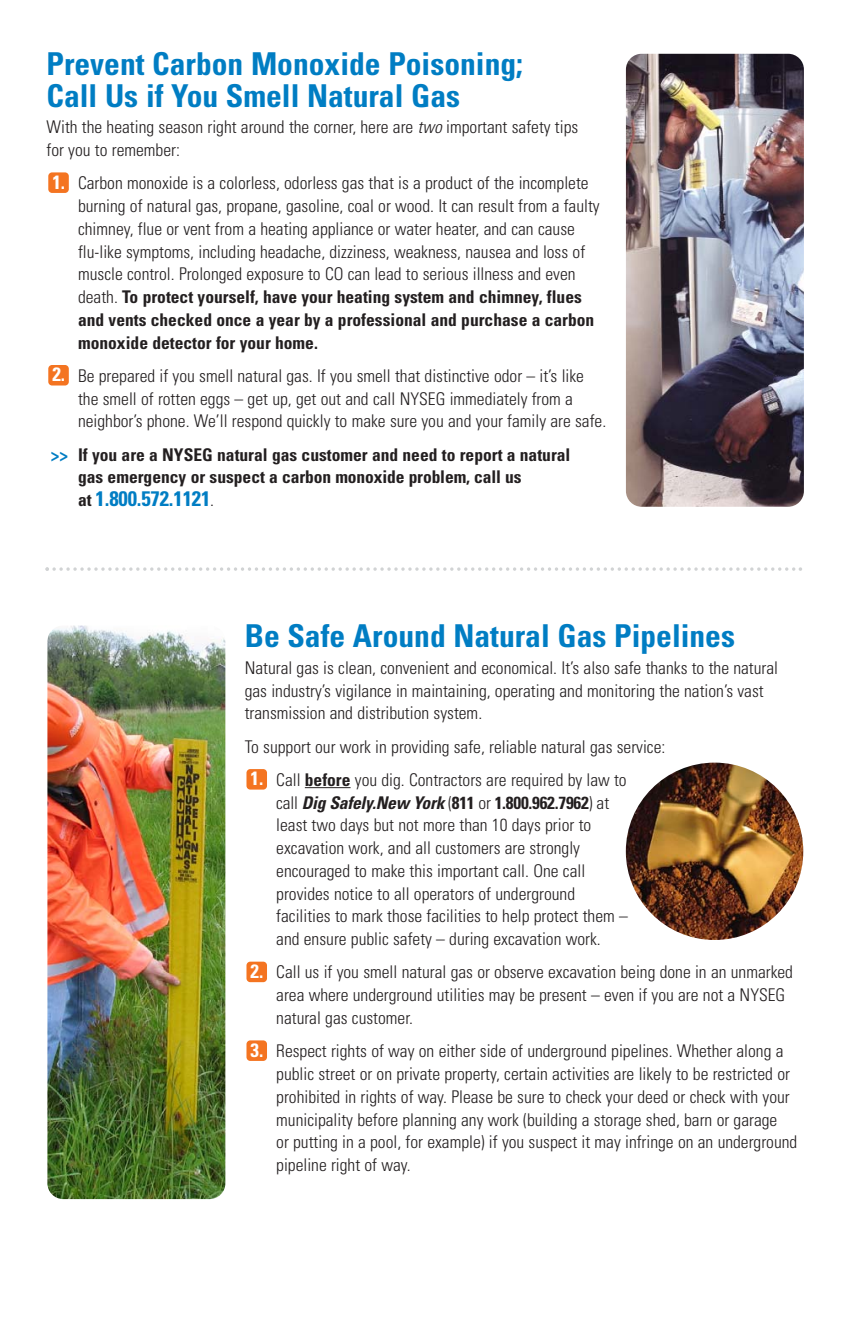
<style>
.page{position:relative;width:849px;height:1337px;background:#fff}
.page>*{position:absolute;margin:0;border:0;box-sizing:border-box;transform-origin:0 0}
.t1{font:700 condensed 31.5px/31.5px "Univers";color:#007dc3}
.t2{font:700 condensed 21px "Univers";letter-spacing:-.005em;color:#007dc3}
.t3{font:700 condensed 19.25px "Univers";color:#fff}
.t4{font:300 condensed 17.5px/22.8px "Univers";color:#231f20}
.t5{font:700 condensed 17.5px/22.8px "Univers";color:#231f20}
.s1{font-style:italic}
.s2{font-weight:700}
.s3{color:#007dc3}
.s4{font-size:17.5px;color:#231f20}
.s5{font-weight:300;font-size:17.5px;color:#231f20}
.s6{font-weight:700;font-style:italic}
</style>
<div class="page">
<img style="left:45px;top:53px;width:759px;height:1147px">
<h1 class="t1" style="left:46px;top:51px;width:478px">Prevent Carbon Monoxide Poisoning;<br>Call Us if You Smell Natural Gas</h1>
<p class="t4" style="left:46px;top:117px;width:533px">With the heating season right around the corner, here are <span class="s1">two</span>important safety tips for you to remember:</p>
<p class="t4" style="left:78px;top:173px;width:523px">Carbon monoxide is a colorless, odorless gas that is a product of the incomplete burning of natural gas, propane, gasoline, coal or wood. It can result from a faulty chimney, flue or vent from a heating appliance or water heater, and can cause flu-like symptoms, including headache, dizziness, weakness, nausea and loss of muscle control. Prolonged exposure to CO can lead to serious illness and even death. <span class="s2">To protect yourself, have your heating system and chimney, flues and vents checked once a year by a professional and purchase a carbon monoxide detector for your home.</span></p>
<p class="t4" style="left:78px;top:366px;width:529px">Be prepared if you smell natural gas. If you smell that distinctive odor – it’s like the smell of rotten eggs – get up, get out and call NYSEG immediately from a neighbor’s phone. We’ll respond quickly to make sure you and your family are safe.</p>
<p class="t5" style="left:78px;top:445px;width:493px;text-indent:-27px"><span class="s3">&gt;&gt;</span> If you are a NYSEG natural gas customer and need to report a natural gas emergency or suspect a carbon monoxide problem, call us</p>
<p class="t2" style="left:78px;top:491px;width:137px"><span class="s4">at</span> 1.800.572.1121<span class="s5">.</span></p>
<p class="t3" style="left:52px;top:175px;width:14px">1.</p>
<p class="t3" style="left:52px;top:367px;width:14px">2.</p>
<h1 class="t1" style="left:245px;top:623px;width:491px">Be Safe Around Natural Gas Pipelines</h1>
<p class="t4" style="left:245px;top:658px;width:534px">Natural gas is clean, convenient and economical. It’s also safe thanks to the natural gas industry’s vigilance in maintaining, operating and monitoring the nation’s vast transmission and distribution system.</p>
<p class="t4" style="left:245px;top:731px;width:422px;line-height:33.2px;text-align:center">To support our work in providing safe, reliable natural gas service:<br>Call <span class="s2">before</span> you dig. Contractors are required by law to</p>
<p class="t4" style="left:276px;top:792px;width:353px">call <span class="s6">Dig Safely.New York</span>(<span class="s2">811</span> or <span class="s2">1.800.962.7962</span>) at least two days but not more than 10 days prior to excavation work, and all customers are strongly encouraged to make this important call. One call provides notice to all operators of underground facilities to mark those facilities to help protect them – and ensure public safety – during excavation work.</p>
<p class="t4" style="left:276px;top:962px;width:518px">Call us if you smell natural gas or observe excavation being done in an unmarked area where underground utilities may be present – even if you are not a NYSEG natural gas customer.</p>
<p class="t4" style="left:276px;top:1041px;width:522px">Respect rights of way on either side of underground pipelines. Whether along a public street or on private property, certain activities are likely to be restricted or prohibited in rights of way. Please be sure to check your deed or check with your municipality before planning any work (building a storage shed, barn or garage<br>or putting in a pool, for example) if you suspect it may infringe on an underground pipeline right of way.</p>
<p class="t3" style="left:250px;top:771px;width:14px">1.</p>
<p class="t3" style="left:250px;top:963px;width:14px">2.</p>
<p class="t3" style="left:250px;top:1042px;width:14px">3.</p>
</div>
